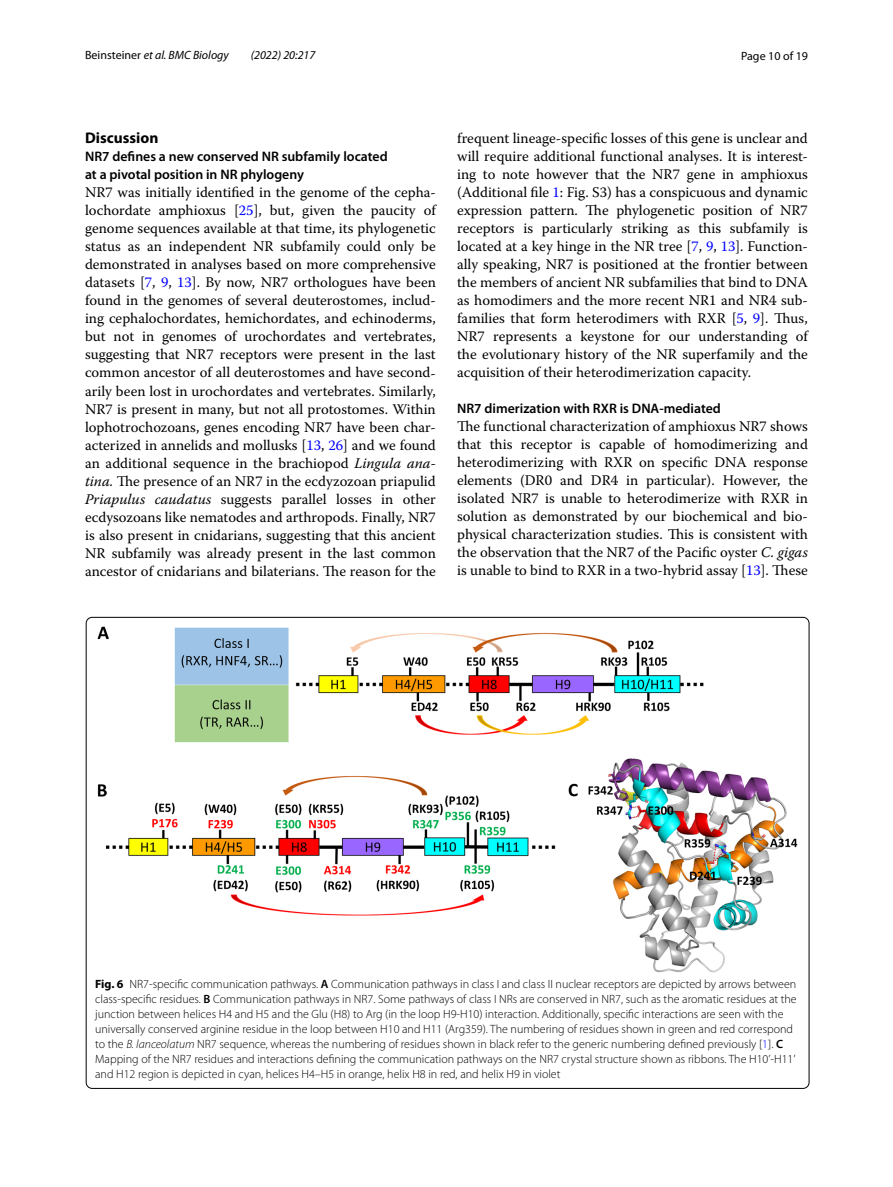
<style>
.page{position:relative;width:893px;height:1187px;background:#fff}
.page>*{position:absolute;margin:0;border:0;box-sizing:border-box;transform-origin:0 0}
.t1{font:700 15.45px "Myriad Pro";color:#000}
.t2{font:14.7px/18px "Warnock Pro";color:#000;text-align:justify}
.t3{font:600 13.8px/18px "Myriad Pro";color:#000}
.t4{font:300 12px/15px "Myriad Pro";color:#000}
.t5{font:italic 12px "Myriad Pro";color:#000}
.t6{font:12px "Myriad Pro";color:#000}
.s1{font-style:normal}
.s2{color:#00f}
.s3{font-style:italic}
.s4{font-weight:700}
.s5{font-weight:600}
</style>
<div class="page">
<img style="left:97px;top:626px;width:701px;height:346px">
<p class="t5" style="left:85px;top:48px;width:145px"><span class="s1">Beinsteiner</span> et al. BMC Biology</p>
<p class="t5" style="left:251px;top:48px;width:66px">(2022) 20:217</p>
<p class="t6" style="left:741px;top:48px;width:68px">Page 10 of 19</p>
<p class="t1" style="left:85px;top:128px;width:75px">Discussion</p>
<p class="t3" style="left:85px;top:147px;width:304px">NR7 defines a new conserved NR subfamily located at a pivotal position in NR phylogeny</p>
<p class="t2" style="left:85px;top:183px;width:352px">NR7 was initially identified in the genome of the cepha&shy;lochordate amphioxus [<span class="s2">25</span>], but, given the paucity of genome sequences available at that time, its phylogenetic status as an independent NR subfamily could only be demonstrated in analyses based on more comprehensive datasets [<span class="s2">7</span>, <span class="s2">9</span>, <span class="s2">13</span>]. By now, NR7 orthologues have been found in the genomes of several deuterostomes, includ&shy;ing cephalochordates, hemichordates, and echinoderms, but not in genomes of urochordates and vertebrates, suggesting that NR7 receptors were present in the last common ancestor of all deuterostomes and have second&shy;arily been lost in urochordates and vertebrates. Similarly, NR7 is present in many, but not all protostomes. Within lophotrochozoans, genes encoding NR7 have been char&shy;acterized in annelids and mollusks [<span class="s2">13</span>, <span class="s2">26</span>] and we found an additional sequence in the brachiopod <span class="s3">Lingula ana&shy;tina.</span> The presence of an NR7 in the ecdyzozoan priapulid <span class="s3">Priapulus caudatus</span> suggests parallel losses in other ecdysozoans like nematodes and arthropods. Finally, NR7 is also present in cnidarians, suggesting that this ancient NR subfamily was already present in the last common ancestor of cnidarians and bilaterians. The reason for the</p>
<p class="t2" style="left:457px;top:128px;width:352px">frequent lineage-specific losses of this gene is unclear and will require additional functional analyses. It is interest&shy;ing to note however that the NR7 gene in amphioxus (Additional file <span class="s2">1</span>: Fig. S3) has a conspicuous and dynamic expression pattern. The phylogenetic position of NR7 receptors is particularly striking as this subfamily is located at a key hinge in the NR tree [<span class="s2">7</span>, <span class="s2">9</span>, <span class="s2">13</span>]. Function&shy;ally speaking, NR7 is positioned at the frontier between the members of ancient NR subfamilies that bind to DNA as homodimers and the more recent NR1 and NR4 sub&shy;families that form heterodimers with RXR [<span class="s2">5</span>, <span class="s2">9</span>]. Thus, NR7 represents a keystone for our understanding of the evolutionary history of the NR superfamily and the acquisition of their heterodimerization capacity.</p>
<p class="t3" style="left:457px;top:399px;width:265px">NR7 dimerization with RXR is DNA‑mediated</p>
<p class="t2" style="left:457px;top:416px;width:352px">The functional characterization of amphioxus NR7 shows that this receptor is capable of homodimerizing and heterodimerizing with RXR on specific DNA response elements (DR0 and DR4 in particular). However, the isolated NR7 is unable to heterodimerize with RXR in solution as demonstrated by our biochemical and bio&shy;physical characterization studies. This is consistent with the observation that the NR7 of the Pacific oyster <span class="s3">C. gigas </span>is unable to bind to RXR in a two-hybrid assay [<span class="s2">13</span>]. These</p>
<p class="t4" style="left:95px;top:976px;width:703px"><span class="s4">Fig. 6</span> NR7-specific communication pathways. <span class="s5">A</span> Communication pathways in class I and class II nuclear receptors are depicted by arrows between class-specific residues. <span class="s5">B</span> Communication pathways in NR7. Some pathways of class I NRs are conserved in NR7, such as the aromatic residues at the junction between helices H4 and H5 and the Glu (H8) to Arg (in the loop H9-H10) interaction. Additionally, specific interactions are seen with the universally conserved arginine residue in the loop between H10 and H11 (Arg359). The numbering of residues shown in green and red correspond to the <span class="s3">B. lanceolatum</span> NR7 sequence, whereas the numbering of residues shown in black refer to the generic numbering defined previously [<span class="s2">1</span>]. <span class="s5">C </span>Mapping of the NR7 residues and interactions defining the communication pathways on the NR7 crystal structure shown as ribbons. The H10’-H11’ and H12 region is depicted in cyan, helices H4–H5 in orange, helix H8 in red, and helix H9 in violet</p>
</div>
